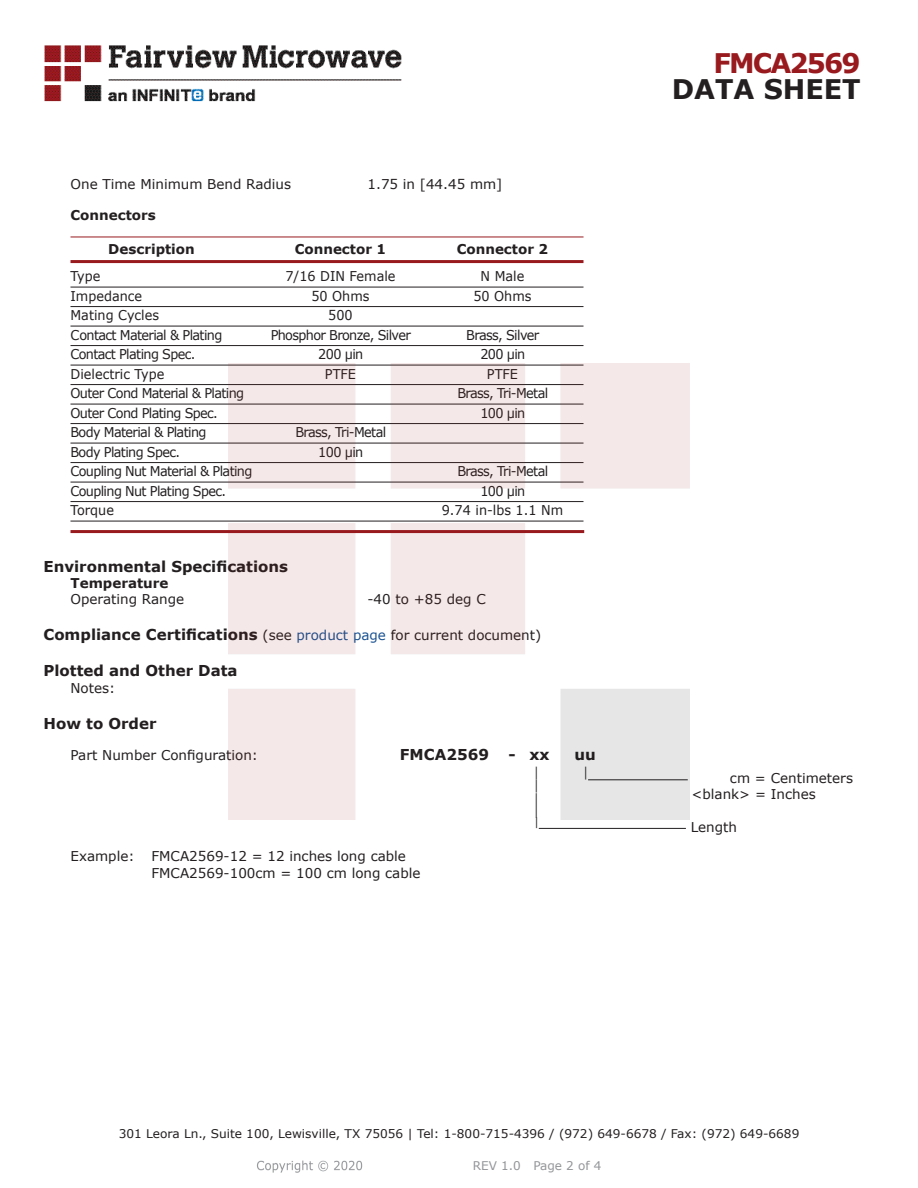
<style>
.page{position:relative;width:918px;height:1188px;background:#fff}
.page>*{position:absolute;margin:0;border:0;box-sizing:border-box;transform-origin:0 0}
.t1{font:700 27px "Verdana";color:#231f20}
.FM{font:700 27px "Verdana";letter-spacing:-.07em;color:#981a1e}
.Specs_Para{font:25.8px "Verdana";color:#231f20;scale:.39 1}
.Head1_for_Compliance{font:700 15px "Verdana";color:#231f20}
.Head1{font:700 15px "Verdana";color:#231f20}
.Specs_Para-2{font:700 15px "Verdana";color:#231f20}
.Table_Body_Connector{font:13.5px "Verdana";letter-spacing:-.05em;color:#231f20;scale:.95 1}
.Specs_Para-3{font:13.5px "Verdana";color:#231f20}
.Table_Body_Connector-2{font:13.5px "Verdana";color:#231f20;scale:.95 1}
.Table_Header_Connect{font:700 13.5px "Verdana";color:#231f20}
.Head2_after_Head1{font:700 13.5px "Verdana";color:#231f20}
.Head2{font:700 13.5px "Verdana";color:#231f20}
.Specs_Para-4{font:13.5px "Verdana";color:#231f20;scale:.75 1}
.t2{font:12px "Verdana";color:#231f20}
.REV_Info{font:12px "Verdana";color:#939598}
.Specs_Para-5{font:11.25px "Verdana";color:#231f20;scale:.86 1}
.s1{font-weight:400;font-size:13.5px}
.s2{font-weight:400;font-size:13.5px;color:#1a5392}
</style>
<div class="page">
<hr style="left:70px;top:237px;width:514px;height:1px;background:#981a1e">
<hr style="left:70px;top:260px;width:514px;height:3px;background:#981a1e">
<hr style="left:70px;top:287px;width:514px;height:1px;background:#231f20">
<hr style="left:70px;top:306px;width:514px;height:1px;background:#231f20">
<hr style="left:70px;top:326px;width:514px;height:1px;background:#231f20">
<hr style="left:70px;top:345px;width:514px;height:1px;background:#231f20">
<hr style="left:70px;top:365px;width:514px;height:1px;background:#231f20">
<hr style="left:70px;top:384px;width:514px;height:1px;background:#231f20">
<hr style="left:70px;top:404px;width:514px;height:1px;background:#231f20">
<hr style="left:70px;top:423px;width:514px;height:1px;background:#231f20">
<hr style="left:70px;top:443px;width:514px;height:1px;background:#231f20">
<hr style="left:70px;top:462px;width:514px;height:1px;background:#231f20">
<hr style="left:70px;top:482px;width:514px;height:1px;background:#231f20">
<hr style="left:70px;top:501px;width:514px;height:1px;background:#231f20">
<hr style="left:70px;top:521px;width:514px;height:1px;background:#231f20">
<hr style="left:70px;top:530px;width:514px;height:3px;background:#981a1e">
<hr style="left:539px;top:828px;width:147px;height:1px;background:#231f20">
<img style="left:257px;top:1160px;width:106px;height:13px">
<img style="left:228px;top:364px;width:462px;height:456px">
<img style="left:44px;top:45px;width:358px;height:57px">
<p class="Specs_Para-3" style="left:70px;top:174px;width:222px">One Time Minimum Bend Radius</p>
<p class="Specs_Para-3" style="left:368px;top:174px;width:136px">1.75 in [44.45 mm]</p>
<p class="Head2" style="left:70px;top:205px;width:87px">Connectors</p>
<p class="Table_Header_Connect" style="left:108px;top:240px;width:88px">Description</p>
<p class="Table_Header_Connect" style="left:295px;top:240px;width:93px">Connector 1</p>
<p class="Table_Header_Connect" style="left:457px;top:240px;width:93px">Connector 2</p>
<p class="Table_Body_Connector" style="left:70px;top:267px;width:33px">Type</p>
<p class="Table_Body_Connector-2" style="left:285px;top:267px;width:118px">7/16 DIN Female</p>
<p class="Table_Body_Connector" style="left:481px;top:267px;width:48px">N Male</p>
<p class="Table_Body_Connector-2" style="left:70px;top:286px;width:77px">Impedance</p>
<p class="Table_Body_Connector" style="left:311px;top:286px;width:63px">50 Ohms</p>
<p class="Table_Body_Connector" style="left:473px;top:286px;width:63px">50 Ohms</p>
<p class="Table_Body_Connector-2" style="left:70px;top:306px;width:95px">Mating Cycles</p>
<p class="Table_Body_Connector" style="left:328px;top:306px;width:27px">500</p>
<p class="Table_Body_Connector" style="left:70px;top:325px;width:161px">Contact Material &amp; Plating</p>
<p class="Table_Body_Connector" style="left:271px;top:325px;width:149px">Phosphor Bronze, Silver</p>
<p class="Table_Body_Connector" style="left:466px;top:325px;width:78px">Brass, Silver</p>
<p class="Table_Body_Connector" style="left:70px;top:345px;width:133px">Contact Plating Spec.</p>
<p class="Table_Body_Connector" style="left:318px;top:345px;width:49px">200 µin</p>
<p class="Table_Body_Connector" style="left:480px;top:345px;width:49px">200 µin</p>
<p class="Table_Body_Connector-2" style="left:70px;top:364px;width:100px">Dielectric Type</p>
<p class="Table_Body_Connector" style="left:325px;top:364px;width:34px">PTFE</p>
<p class="Table_Body_Connector" style="left:487px;top:364px;width:34px">PTFE</p>
<p class="Table_Body_Connector" style="left:70px;top:384px;width:184px">Outer Cond Material &amp; Plating</p>
<p class="Table_Body_Connector" style="left:457px;top:384px;width:97px">Brass, Tri-Metal</p>
<p class="Table_Body_Connector" style="left:70px;top:403px;width:157px">Outer Cond Plating Spec.</p>
<p class="Table_Body_Connector" style="left:480px;top:403px;width:49px">100 µin</p>
<p class="Table_Body_Connector" style="left:70px;top:423px;width:145px">Body Material &amp; Plating</p>
<p class="Table_Body_Connector" style="left:295px;top:423px;width:97px">Brass, Tri-Metal</p>
<p class="Table_Body_Connector" style="left:70px;top:442px;width:117px">Body Plating Spec.</p>
<p class="Table_Body_Connector" style="left:318px;top:442px;width:49px">100 µin</p>
<p class="Table_Body_Connector" style="left:70px;top:462px;width:193px">Coupling Nut Material &amp; Plating</p>
<p class="Table_Body_Connector" style="left:457px;top:462px;width:97px">Brass, Tri-Metal</p>
<p class="Table_Body_Connector" style="left:70px;top:481px;width:165px">Coupling Nut Plating Spec.</p>
<p class="Table_Body_Connector" style="left:480px;top:481px;width:49px">100 µin</p>
<p class="Table_Body_Connector" style="left:70px;top:501px;width:47px">Torque</p>
<p class="Table_Body_Connector" style="left:442px;top:501px;width:129px">9.74 in-lbs 1.1 Nm</p>
<p class="FM" style="left:714px;top:44px;width:149px">FMCA2569</p>
<p class="t1" style="left:672px;top:70px;width:191px">DATA SHEET</p>
<p class="Head1" style="left:44px;top:556px;width:246px">Environmental Specifications</p>
<p class="Head2_after_Head1" style="left:70px;top:574px;width:100px">Temperature</p>
<p class="Specs_Para-3" style="left:70px;top:590px;width:115px">Operating Range</p>
<p class="Specs_Para-3" style="left:368px;top:590px;width:120px">-40 to +85 deg C</p>
<p class="Head1_for_Compliance" style="left:44px;top:624px;width:499px">Compliance Certifications <span class="s1">(see</span> <span class="s2">product page</span> <span class="s1">for current document)</span></p>
<p class="Head1_for_Compliance" style="left:44px;top:660px;width:196px">Plotted and Other Data</p>
<p class="Specs_Para-3" style="left:70px;top:678px;width:46px">Notes:</p>
<p class="Head1_for_Compliance" style="left:44px;top:713px;width:115px">How to Order</p>
<p class="Specs_Para-3" style="left:70px;top:746px;width:189px">Part Number Configuration:</p>
<p class="Specs_Para-2" style="left:400px;top:744px;width:91px">FMCA2569</p>
<p class="Specs_Para-2" style="left:509px;top:744px;width:43px">- xx</p>
<p class="Specs_Para-2" style="left:575px;top:744px;width:23px">uu</p>
<p class="Specs_Para-4" style="left:534px;top:763px;width:8px">|</p>
<p class="Specs_Para-4" style="left:584px;top:763px;width:8px">|</p>
<p class="Specs_Para-3" style="left:730px;top:769px;width:125px">cm = Centimeters</p>
<p class="Specs_Para-4" style="left:534px;top:776px;width:8px">|</p>
<p class="Specs_Para-3" style="left:692px;top:785px;width:126px">&lt;blank&gt; = Inches</p>
<p class="Specs_Para" style="left:534px;top:785px;width:13px">|</p>
<p class="Specs_Para-5" style="left:534px;top:814px;width:7px">|</p>
<p class="Specs_Para-3" style="left:691px;top:818px;width:48px">Length</p>
<p class="Specs_Para-3" style="left:70px;top:847px;width:66px">Example:</p>
<p class="Specs_Para-3" style="left:152px;top:847px;width:256px">FMCA2569-12 = 12 inches long cable</p>
<p class="Specs_Para-3" style="left:152px;top:863px;width:271px">FMCA2569-100cm = 100 cm long cable</p>
<p class="t2" style="left:119px;top:1125px;width:682px">301 Leora Ln., Suite 100, Lewisville, TX 75056 | Tel: 1-800-715-4396 / (972) 649-6678 / Fax: (972) 649-6689</p>
<p class="REV_Info" style="left:473px;top:1157px;width:130px">REV 1.0 Page 2 of 4</p>
</div>
